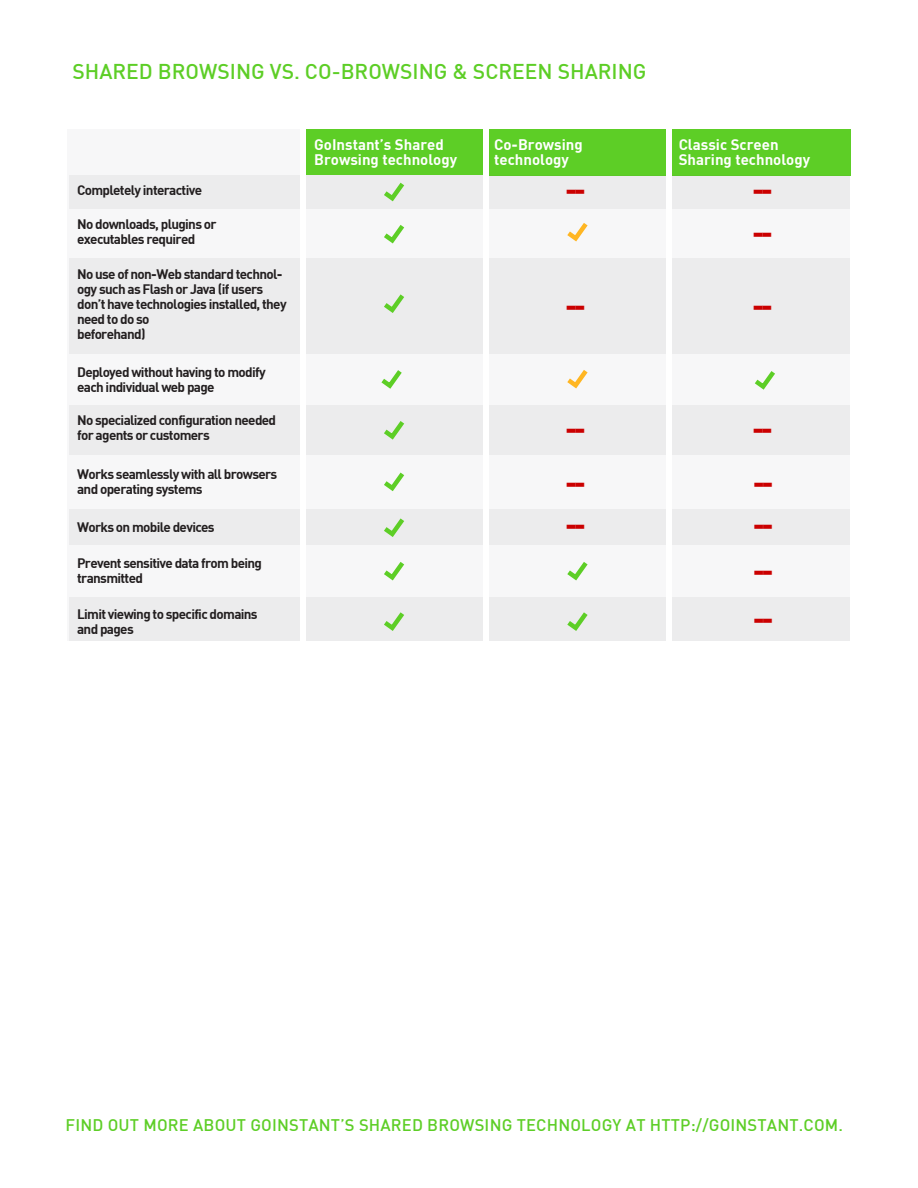
<style>
.page{position:relative;width:918px;height:1188px;background:#fff}
.page>*{position:absolute;margin:0;border:0;box-sizing:border-box;transform-origin:0 0}
.t1{font:700 28.5px "DIN";color:#cb0000}
.t2{font:500 21px "DIN";color:#5dce26}
.t3{font:500 16.5px "DIN";letter-spacing:.01em;color:#5dce26}
.t4{font:700 15px "DIN";color:#fff}
.t5{font:700 13.5px/15px "DIN";letter-spacing:-.05em;color:#231f20}
</style>
<div class="page">
<div style="left:68px;top:130px;width:233px;height:518px;background:#f7f7f8"></div>
<div style="left:306px;top:130px;width:178px;height:517px;background:#f7f7f8"></div>
<div style="left:306px;top:130px;width:178px;height:45px;background:#5dce26"></div>
<div style="left:489px;top:130px;width:178px;height:517px;background:#f7f7f8"></div>
<div style="left:672px;top:130px;width:178px;height:517px;background:#f7f7f8"></div>
<div style="left:489px;top:130px;width:178px;height:46px;background:#5dce26"></div>
<div style="left:672px;top:130px;width:178px;height:46px;background:#5dce26"></div>
<div style="left:69px;top:175px;width:781px;height:33px;background:#ececed"></div>
<div style="left:69px;top:405px;width:781px;height:50px;background:#ececed"></div>
<div style="left:69px;top:509px;width:781px;height:36px;background:#ececed"></div>
<div style="left:69px;top:597px;width:781px;height:50px;background:#ececed"></div>
<div style="left:69px;top:258px;width:781px;height:95px;background:#ececed"></div>
<div style="left:66px;top:641px;width:795px;height:18px;background:#fff"></div>
<svg style="left:384px;top:182px;width:21px;height:20px"></svg>
<svg style="left:384px;top:225px;width:21px;height:19px"></svg>
<svg style="left:384px;top:294px;width:20px;height:19px"></svg>
<svg style="left:381px;top:370px;width:21px;height:19px"></svg>
<svg style="left:755px;top:371px;width:20px;height:19px"></svg>
<svg style="left:384px;top:421px;width:21px;height:19px"></svg>
<svg style="left:384px;top:472px;width:21px;height:19px"></svg>
<svg style="left:384px;top:518px;width:20px;height:19px"></svg>
<svg style="left:384px;top:562px;width:21px;height:19px"></svg>
<svg style="left:567px;top:562px;width:21px;height:19px"></svg>
<svg style="left:567px;top:370px;width:21px;height:19px"></svg>
<svg style="left:567px;top:223px;width:21px;height:19px"></svg>
<svg style="left:384px;top:612px;width:20px;height:19px"></svg>
<svg style="left:567px;top:612px;width:21px;height:19px"></svg>
<div style="left:301px;top:129px;width:5px;height:520px;background:#fff"></div>
<div style="left:484px;top:129px;width:5px;height:520px;background:#fff"></div>
<div style="left:667px;top:129px;width:5px;height:520px;background:#fff"></div>
<p class="t2" style="left:72px;top:58px;width:576px">SHARED BROWSING VS. CO-BROWSING &amp; SCREEN SHARING</p>
<p class="t5" style="left:77px;top:182px;width:126px">Completely interactive</p>
<p class="t5" style="left:77px;top:216px;width:141px">No downloads, plugins or</p>
<p class="t5" style="left:77px;top:231px;width:120px">executables required</p>
<p class="t5" style="left:77px;top:266px;width:211px">No use of non-Web standard technol&shy;ogy such as Flash or Java (if users don’t have technologies installed, they need to do so</p>
<p class="t5" style="left:77px;top:326px;width:70px">beforehand)</p>
<p class="t5" style="left:77px;top:364px;width:190px">Deployed without having to modify</p>
<p class="t5" style="left:77px;top:379px;width:139px">each individual web page</p>
<p class="t5" style="left:77px;top:412px;width:201px">No specialized configuration needed</p>
<p class="t5" style="left:77px;top:427px;width:134px">for agents or customers</p>
<p class="t5" style="left:77px;top:466px;width:202px">Works seamlessly with all browsers</p>
<p class="t5" style="left:77px;top:481px;width:127px">and operating systems</p>
<p class="t5" style="left:77px;top:519px;width:139px">Works on mobile devices</p>
<p class="t5" style="left:77px;top:556px;width:186px">Prevent sensitive data from being transmitted</p>
<p class="t5" style="left:77px;top:606px;width:182px">Limit viewing to specific domains</p>
<p class="t5" style="left:77px;top:621px;width:58px">and pages</p>
<p class="t4" style="left:314px;top:135px;width:131px">GoInstant’s Shared</p>
<p class="t4" style="left:314px;top:150px;width:144px">Browsing technology</p>
<p class="t4" style="left:494px;top:135px;width:90px">Co-Browsing</p>
<p class="t4" style="left:494px;top:150px;width:76px">technology</p>
<p class="t1" style="left:565px;top:171px;width:22px">--</p>
<p class="t1" style="left:565px;top:287px;width:22px">--</p>
<p class="t1" style="left:565px;top:411px;width:22px">--</p>
<p class="t1" style="left:565px;top:464px;width:22px">--</p>
<p class="t1" style="left:565px;top:506px;width:22px">--</p>
<p class="t4" style="left:679px;top:135px;width:101px">Classic Screen</p>
<p class="t4" style="left:679px;top:150px;width:133px">Sharing technology</p>
<p class="t1" style="left:752px;top:171px;width:22px">--</p>
<p class="t1" style="left:752px;top:215px;width:22px">--</p>
<p class="t1" style="left:752px;top:287px;width:22px">--</p>
<p class="t1" style="left:752px;top:411px;width:22px">--</p>
<p class="t1" style="left:753px;top:464px;width:22px">--</p>
<p class="t1" style="left:753px;top:506px;width:22px">--</p>
<p class="t1" style="left:753px;top:552px;width:22px">--</p>
<p class="t1" style="left:753px;top:600px;width:22px">--</p>
<p class="t3" style="left:66px;top:1115px;width:779px">FIND OUT MORE ABOUT GOINSTANT’S SHARED BROWSING TECHNOLOGY AT HTTP://GOINSTANT.COM.</p>
</div>
